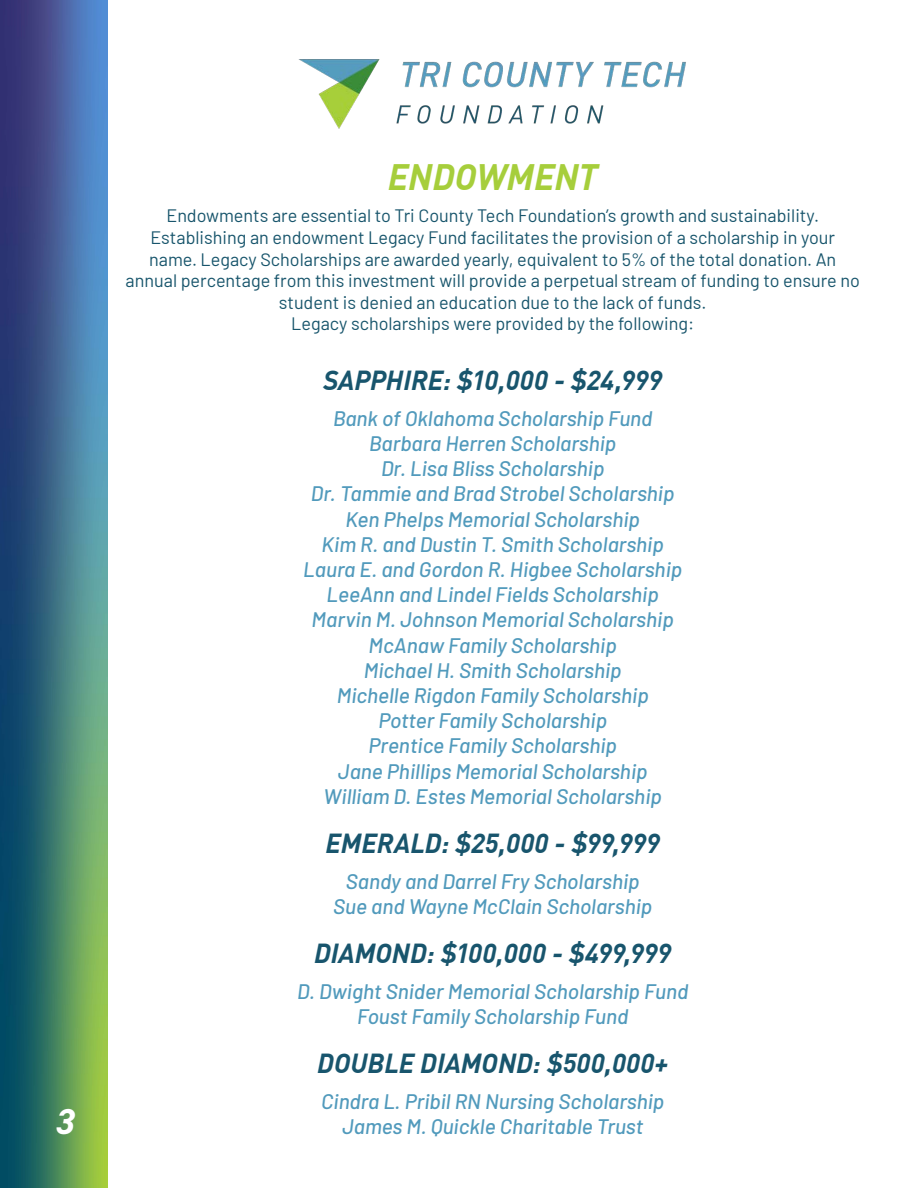
<style>
.page{position:relative;width:918px;height:1188px;background:#fff}
.page>*{position:absolute;margin:0;border:0;box-sizing:border-box;transform-origin:0 0}
.t1{font:italic 700 36px "DIN Offc";letter-spacing:-.01em;color:#a6ce3b}
.t2{font:italic 700 36px "DIN2014";color:#fff}
.t3{font:italic 700 27px "DIN Offc";letter-spacing:-.005em;color:#18556d}
.t4{font:italic 500 21px "Barlow";color:#519abc}
.News_Body{font:18px/21.6px "Barlow";color:#18556c;text-align:center}
</style>
<div class="page">
<img style="left:0;top:0;width:108px;height:1188px">
<img style="left:298px;top:59px;width:388px;height:70px">
<p class="t2" style="left:54px;top:1098px;width:21px">3</p>
<p class="t1" style="left:388px;top:153px;width:212px">ENDOWMENT</p>
<p class="News_Body" style="left:126px;top:204px;width:736px">Endowments are essential to Tri County Tech Foundation’s growth and sustainability.<br>Establishing an endowment Legacy Fund facilitates the provision of a scholarship in your name. Legacy Scholarships are awarded yearly, equivalent to 5% of the total donation. An annual percentage from this investment will provide a perpetual stream of funding to ensure no student is denied an education due to the lack of funds.</p>
<p class="News_Body" style="left:291px;top:312px;width:404px">Legacy scholarships were provided by the following:</p>
<p class="t3" style="left:323px;top:363px;width:341px">SAPPHIRE: $10,000 - $24,999</p>
<p class="t4" style="left:333px;top:403px;width:321px">Bank of Oklahoma Scholarship Fund</p>
<p class="t4" style="left:369px;top:428px;width:249px">Barbara Herren Scholarship</p>
<p class="t4" style="left:381px;top:453px;width:225px">Dr. Lisa Bliss Scholarship</p>
<p class="t4" style="left:311px;top:479px;width:365px">Dr. Tammie and Brad Strobel Scholarship</p>
<p class="t4" style="left:346px;top:504px;width:296px">Ken Phelps Memorial Scholarship</p>
<p class="t4" style="left:322px;top:529px;width:344px">Kim R. and Dustin T. Smith Scholarship</p>
<p class="t4" style="left:303px;top:554px;width:380px">Laura E. and Gordon R. Higbee Scholarship</p>
<p class="t4" style="left:327px;top:579px;width:334px">LeeAnn and Lindel Fields Scholarship</p>
<p class="t4" style="left:312px;top:605px;width:364px">Marvin M. Johnson Memorial Scholarship</p>
<p class="t4" style="left:369px;top:630px;width:250px">McAnaw Family Scholarship</p>
<p class="t4" style="left:364px;top:655px;width:259px">Michael H. Smith Scholarship</p>
<p class="t4" style="left:337px;top:680px;width:313px">Michelle Rigdon Family Scholarship</p>
<p class="t4" style="left:378px;top:705px;width:230px">Potter Family Scholarship</p>
<p class="t4" style="left:369px;top:731px;width:250px">Prentice Family Scholarship</p>
<p class="t4" style="left:338px;top:756px;width:311px">Jane Phillips Memorial Scholarship</p>
<p class="t4" style="left:324px;top:781px;width:340px">William D. Estes Memorial Scholarship</p>
<p class="t3" style="left:325px;top:826px;width:336px">EMERALD: $25,000 - $99,999</p>
<p class="t4" style="left:346px;top:866px;width:295px">Sandy and Darrel Fry Scholarship</p>
<p class="t4" style="left:333px;top:891px;width:321px">Sue and Wayne McClain Scholarship</p>
<p class="t3" style="left:314px;top:936px;width:359px">DIAMOND: $100,000 - $499,999</p>
<p class="t4" style="left:297px;top:976px;width:393px">D. Dwight Snider Memorial Scholarship Fund</p>
<p class="t4" style="left:357px;top:1001px;width:273px">Foust Family Scholarship Fund</p>
<p class="t3" style="left:317px;top:1046px;width:353px">DOUBLE DIAMOND: $500,000+</p>
<p class="t4" style="left:321px;top:1086px;width:345px">Cindra L. Pribil RN Nursing Scholarship</p>
<p class="t4" style="left:342px;top:1111px;width:303px">James M. Quickle Charitable Trust</p>
</div>
